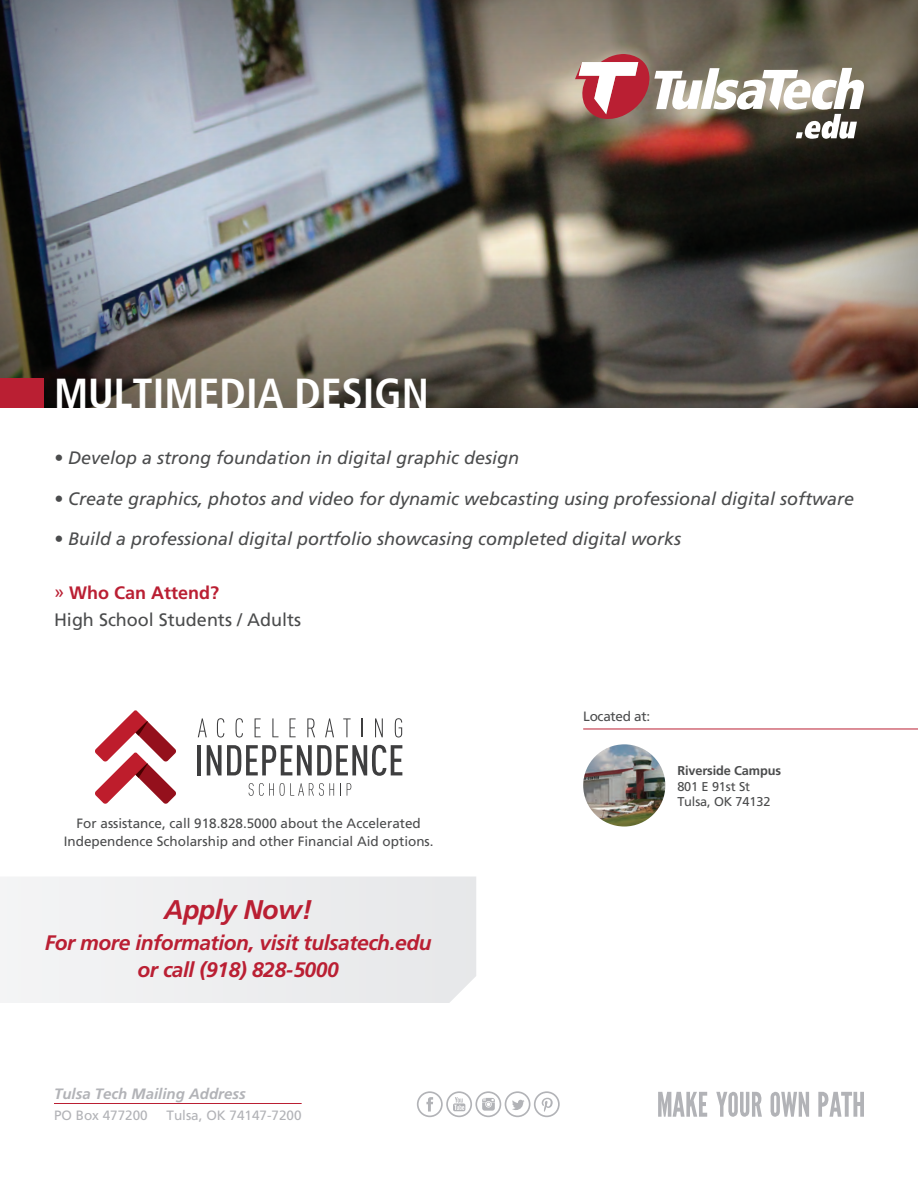
<style>
.page{position:relative;width:918px;height:1188px;background:#fff}
.page>*{position:absolute;margin:0;border:0;box-sizing:border-box;transform-origin:0 0}
.t1{font:700 condensed 42px "Frutiger";color:#fff}
.t2{font:italic 700 27px "Frutiger";letter-spacing:-.02em;color:#ba1f33}
.t3{font:italic 700 21px/27px "Frutiger";letter-spacing:-.02em;color:#ba1f33;text-align:center}
.t4{font:italic 18px "Frutiger";color:#4b4c4d}
.t5{font:18px/27px "Frutiger";color:#4b4c4d}
.t6{font:italic 700 15px "Frutiger";color:#b2b3b7}
.t7{font:13.5px/18px "Frutiger";color:#4b4c4d;text-align:center}
.t8{font:13.5px "Frutiger";color:#b2b3b7}
.t9{font:13.5px "Frutiger";letter-spacing:-.02em;color:#4b4c4d}
.t10{font:12.75px/15.8px "Frutiger";letter-spacing:-.01em;color:#4b4c4d}
.t11{font:700 12.75px "Frutiger";letter-spacing:-.01em;color:#4b4c4d}
.s1{color:#ba1f33}
.s2{font-weight:700;color:#ba1f33}
</style>
<div class="page">
<div style="left:0;top:0;width:918px;height:408px;background:#231f20;opacity:.75"></div>
<div style="left:0;top:378px;width:44px;height:30px;background:#ba1f33"></div>
<svg style="left:658px;top:1092px;width:49px;height:25px"></svg>
<svg style="left:716px;top:1092px;width:46px;height:25px"></svg>
<svg style="left:770px;top:1092px;width:39px;height:25px"></svg>
<svg style="left:818px;top:1092px;width:46px;height:25px"></svg>
<svg style="left:417px;top:1091px;width:143px;height:26px"></svg>
<hr style="left:54px;top:1103px;width:248px;height:1px;background:#ba1f33">
<hr style="left:583px;top:729px;width:335px;height:1px;background:#ba1f33">
<img style="left:583px;top:744px;width:82px;height:83px;border-radius:41px">
<svg style="left:95px;top:710px;width:81px;height:94px"></svg>
<svg style="left:198px;top:718px;width:9px;height:19px"></svg>
<svg style="left:217px;top:718px;width:7px;height:20px"></svg>
<svg style="left:236px;top:718px;width:7px;height:20px"></svg>
<svg style="left:255px;top:718px;width:6px;height:19px"></svg>
<svg style="left:272px;top:718px;width:7px;height:19px"></svg>
<svg style="left:290px;top:718px;width:6px;height:19px"></svg>
<svg style="left:307px;top:718px;width:8px;height:19px"></svg>
<svg style="left:325px;top:718px;width:9px;height:19px"></svg>
<svg style="left:343px;top:718px;width:8px;height:19px"></svg>
<svg style="left:362px;top:718px;width:1px;height:19px"></svg>
<svg style="left:375px;top:718px;width:8px;height:19px"></svg>
<svg style="left:395px;top:718px;width:7px;height:20px"></svg>
<hr style="left:198px;top:745px;width:3px;height:30px;background:#3e3e3f">
<svg style="left:207px;top:745px;width:195px;height:31px"></svg>
<svg style="left:249px;top:783px;width:25px;height:13px"></svg>
<svg style="left:280px;top:783px;width:54px;height:13px"></svg>
<svg style="left:340px;top:783px;width:1px;height:13px"></svg>
<svg style="left:347px;top:783px;width:4px;height:13px"></svg>
<svg style="left:575px;top:54px;width:289px;height:85px"></svg>
<div style="left:0;top:876px;width:476px;height:127px;background:#edeeef"></div>
<h1 class="t1" style="left:54px;top:369px;width:376px">MULTIMEDIA DESIGN</h1>
<p class="t4" style="left:54px;top:448px;width:467px">• Develop a strong foundation in digital graphic design</p>
<p class="t4" style="left:54px;top:488px;width:802px">• Create graphics, photos and video for dynamic webcasting using professional digital software</p>
<p class="t4" style="left:54px;top:529px;width:629px">• Build a professional digital portfolio showcasing completed digital works</p>
<p class="t5" style="left:54px;top:580px;width:249px"><span class="s1">»</span> <span class="s2">Who Can Attend?<br></span>High School Students / Adults</p>
<p class="t7" style="left:64px;top:815px;width:371px">For assistance, call 918.828.5000 about the Accelerated<br>Independence Scholarship and other Financial Aid options.</p>
<h2 class="t2" style="left:164px;top:894px;width:150px">Apply Now!</h2>
<p class="t3" style="left:45px;top:929px;width:388px">For more information, visit tulsatech.edu or call (918) 828-5000</p>
<p class="t6" style="left:54px;top:1085px;width:193px">Tulsa Tech Mailing Address</p>
<p class="t8" style="left:54px;top:1107px;width:95px">PO Box 477200</p>
<p class="t8" style="left:167px;top:1107px;width:137px">Tulsa, OK 74147-7200</p>
<p class="t9" style="left:583px;top:708px;width:69px">Located at:</p>
<p class="t11" style="left:677px;top:763px;width:105px">Riverside Campus</p>
<p class="t10" style="left:677px;top:778px;width:95px">801 E 91st St<br>Tulsa, OK 74132</p>
</div>
